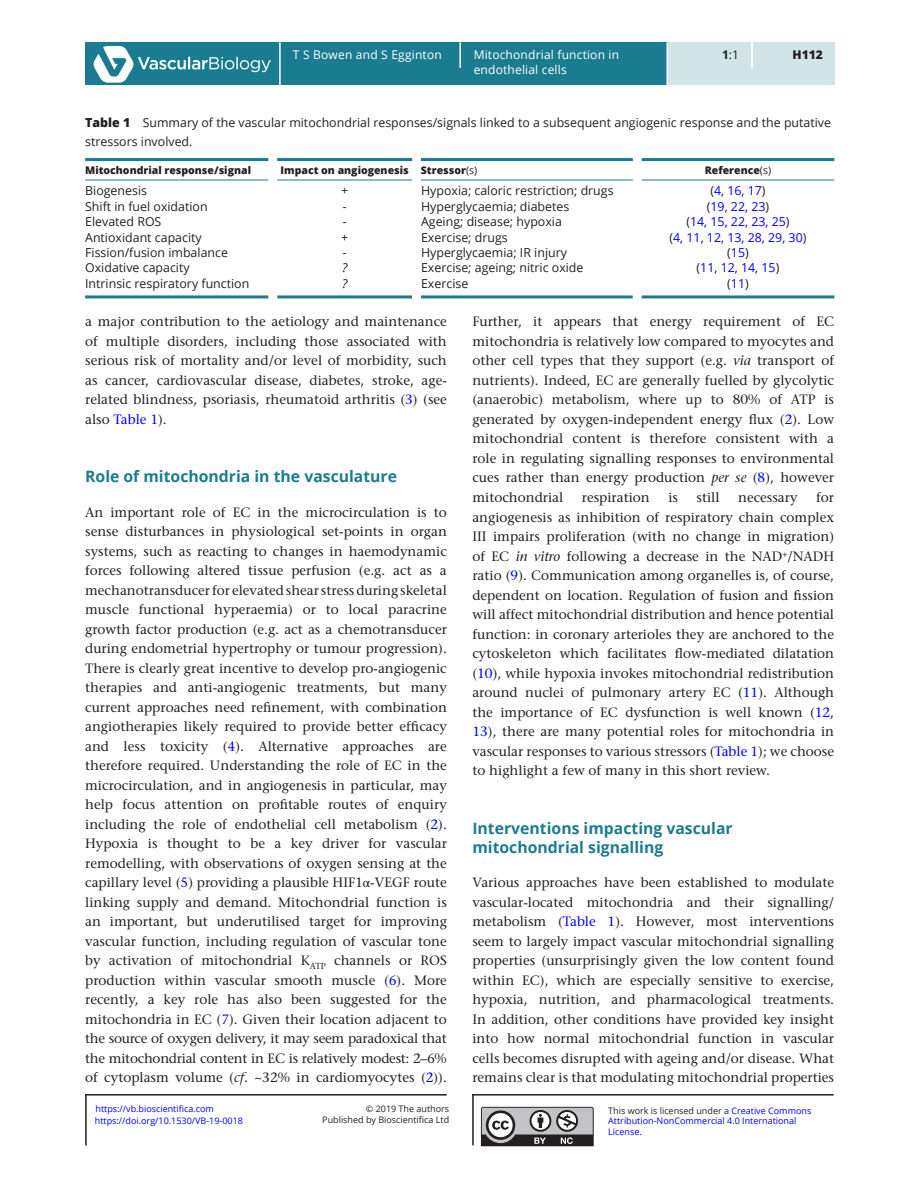
<style>
.page{position:relative;width:919px;height:1187px;background:#fff}
.page>*{position:absolute;margin:0;border:0;box-sizing:border-box;transform-origin:0 0}
.t1{font:700 15.75px/19.5px "Open Sans";color:#1b7b91}
.TXT{font:500 13.5px/19.5px "Stone Serif Std";color:#231f20;text-align:justify}
.TB{font:12.3px "Open Sans";color:#231f20}
.TC{font:12.3px/19.5px "Open Sans";color:#231f20}
.TB-2{font:12.3px "Open Sans";color:#00f}
.TB_Bot_Rule{font:12.3px "Open Sans";color:#231f20}
.TB-3{font:italic 12.3px "Open Sans";color:#231f20}
.TB_Bot_Rule-2{font:italic 12.3px "Open Sans";color:#231f20}
.t2{font:12px/14.7px "Open Sans";letter-spacing:.015em;color:#fff}
.t3{font:800 12px "Open Sans";color:#231f20}
.t4{font:12px "Open Sans";color:#231f20}
.TCH{font:800 10.5px "Open Sans";color:#231f20}
.t5{font:9px/10.5px "Open Sans";color:#00f}
.t6{font:9px/11.2px "Open Sans";color:#231f20;text-align:right}
.s1{font-weight:700}
.s2{font-weight:800}
.s3{font-weight:400}
.s4{color:#231f20}
.s5{color:#00f}
.s6{font-family:"STIX General";font-weight:400}
.s7{font-style:italic}
</style>
<div class="page">
<div style="left:85px;top:42px;width:749px;height:43px;background:#1b7b91"></div>
<hr style="left:666px;top:42px;width:2px;height:43px;background:#fff">
<hr style="left:279px;top:42px;width:1px;height:43px;background:#fff">
<hr style="left:459px;top:42px;width:2px;height:26px;background:#fff">
<div style="left:668px;top:42px;width:166px;height:43px;background:#d1e5e9"></div>
<hr style="left:750px;top:43px;width:2px;height:25px;background:#fff">
<img style="left:93px;top:46px;width:177px;height:37px">
<hr style="left:85px;top:158px;width:183px;height:3px;background:#1b7b91">
<hr style="left:85px;top:180px;width:183px;height:1px;background:#1b7b91">
<hr style="left:277px;top:158px;width:135px;height:3px;background:#1b7b91">
<hr style="left:277px;top:180px;width:135px;height:1px;background:#1b7b91">
<hr style="left:421px;top:158px;width:211px;height:3px;background:#1b7b91">
<hr style="left:421px;top:180px;width:211px;height:1px;background:#1b7b91">
<hr style="left:641px;top:158px;width:193px;height:3px;background:#1b7b91">
<hr style="left:641px;top:180px;width:193px;height:1px;background:#1b7b91">
<hr style="left:85px;top:295px;width:183px;height:3px;background:#1b7b91">
<hr style="left:277px;top:295px;width:135px;height:3px;background:#1b7b91">
<hr style="left:421px;top:295px;width:211px;height:3px;background:#1b7b91">
<hr style="left:641px;top:295px;width:193px;height:3px;background:#1b7b91">
<svg style="left:481px;top:1106px;width:112px;height:40px;background:#8c8b8c"></svg>
<hr style="left:85px;top:1093px;width:361px;height:2px;background:#231f20">
<hr style="left:472px;top:1093px;width:361px;height:2px;background:#231f20">
<hr style="left:472px;top:1093px;width:1px;height:52px;background:#231f20">
<hr style="left:85px;top:1093px;width:2px;height:52px;background:#231f20">
<p class="t2" style="left:293px;top:47px;width:150px">T S Bowen and S Egginton</p>
<p class="t2" style="left:473px;top:47px;width:147px">Mitochondrial function in endothelial cells</p>
<p class="t4" style="left:722px;top:47px;width:18px"><span class="s1">1</span>:1</p>
<p class="t3" style="left:792px;top:46px;width:32px">H112</p>
<p class="TC" style="left:85px;top:112px;width:747px"><span class="s2">Table 1</span> Summary of the vascular mitochondrial responses/signals linked to a subsequent angiogenic response and the putative stressors involved.</p>
<p class="TCH" style="left:85px;top:162px;width:167px">Mitochondrial response/signal</p>
<p class="TCH" style="left:280px;top:162px;width:130px">Impact on angiogenesis</p>
<p class="TCH" style="left:421px;top:162px;width:58px">Stressor<span class="s3">(s)</span></p>
<p class="TCH" style="left:704px;top:162px;width:68px">Reference<span class="s3">(s)</span></p>
<p class="TB" style="left:85px;top:182px;width:63px">Biogenesis</p>
<p class="TB-3" style="left:341px;top:182px;width:8px">+</p>
<p class="TB" style="left:421px;top:182px;width:194px">Hypoxia; caloric restriction; drugs</p>
<p class="TB-2" style="left:710px;top:182px;width:57px"><span class="s4">(</span>4, 16, 17<span class="s4">)</span></p>
<p class="TB" style="left:85px;top:198px;width:124px">Shift in fuel oxidation</p>
<p class="TB-3" style="left:343px;top:198px;width:5px">-</p>
<p class="TB" style="left:421px;top:198px;width:150px">Hyperglycaemia; diabetes</p>
<p class="TB-2" style="left:706px;top:198px;width:64px"><span class="s4">(</span>19, 22, 23<span class="s4">)</span></p>
<p class="TB" style="left:85px;top:213px;width:78px">Elevated ROS</p>
<p class="TB-3" style="left:343px;top:213px;width:5px">-</p>
<p class="TB" style="left:421px;top:213px;width:142px">Ageing; disease; hypoxia</p>
<p class="TB-2" style="left:686px;top:213px;width:105px"><span class="s4">(</span>14, 15, 22, 23, 25<span class="s4">)</span></p>
<p class="TB" style="left:85px;top:228px;width:118px">Antioxidant capacity</p>
<p class="TB-3" style="left:341px;top:228px;width:8px">+</p>
<p class="TB" style="left:421px;top:228px;width:88px">Exercise; drugs</p>
<p class="TB-2" style="left:669px;top:228px;width:138px"><span class="s4">(</span>4, 11, 12, 13, 28, 29, 30<span class="s4">)</span></p>
<p class="TB" style="left:85px;top:244px;width:144px">Fission/fusion imbalance</p>
<p class="TB-3" style="left:343px;top:244px;width:5px">-</p>
<p class="TB" style="left:421px;top:244px;width:147px">Hyperglycaemia; IR injury</p>
<p class="TB" style="left:727px;top:244px;width:23px">(<span class="s5">15</span>)</p>
<p class="TB" style="left:85px;top:259px;width:106px">Oxidative capacity</p>
<p class="TB-3" style="left:342px;top:259px;width:7px">?</p>
<p class="TB" style="left:421px;top:259px;width:164px">Exercise; ageing; nitric oxide</p>
<p class="TB-2" style="left:696px;top:259px;width:84px"><span class="s4">(</span>11, 12, 14, 15<span class="s4">)</span></p>
<p class="TB_Bot_Rule" style="left:85px;top:275px;width:166px">Intrinsic respiratory function</p>
<p class="TB_Bot_Rule-2" style="left:342px;top:275px;width:7px">?</p>
<p class="TB_Bot_Rule" style="left:421px;top:275px;width:49px">Exercise</p>
<p class="TB_Bot_Rule" style="left:727px;top:275px;width:23px">(<span class="s5">11</span>)</p>
<p class="TXT" style="left:85px;top:312px;width:363px">a major contribution to the aetiology and maintenance of multiple disorders, including those associated with serious risk of mortality and/or level of morbidity, such as cancer, cardiovascular disease, diabetes, stroke, age&shy;related blindness, psoriasis, rheumatoid arthritis (<span class="s5">3</span>) (see also <span class="s5">Table 1</span>).</p>
<h1 class="t1" style="left:85px;top:466px;width:313px">Role of mitochondria in the vasculature</h1>
<p class="TXT" style="left:85px;top:502px;width:363px">An important role of EC in the microcirculation is to sense disturbances in physiological set-points in organ systems, such as reacting to changes in haemodynamic forces following altered tissue perfusion (e.g. act as a mechanotransducer for elevated shear stress during skeletal muscle functional hyperaemia) or to local paracrine growth factor production (e.g. act as a chemotransducer during endometrial hypertrophy or tumour progression).<br>There is clearly great incentive to develop pro-angiogenic therapies and anti-angiogenic treatments, but many current approaches need refinement, with combination angiotherapies likely required to provide better efficacy and less toxicity (<span class="s5">4</span>). Alternative approaches are therefore required. Understanding the role of EC in the microcirculation, and in angiogenesis in particular, may help focus attention on profitable routes of enquiry including the role of endothelial cell metabolism (<span class="s5">2</span>).<br>Hypoxia is thought to be a key driver for vascular remodelling, with observations of oxygen sensing at the capillary level (<span class="s5">5</span>) providing a plausible HIF1<span class="s6">α</span>-VEGF route linking supply and demand. Mitochondrial function is an important, but underutilised target for improving vascular function, including regulation of vascular tone by activation of mitochondrial K<sub>ATP</sub> channels or ROS production within vascular smooth muscle (<span class="s5">6</span>). More recently, a key role has also been suggested for the mitochondria in EC (<span class="s5">7</span>). Given their location adjacent to the source of oxygen delivery, it may seem paradoxical that the mitochondrial content in EC is relatively modest: 2–6% of cytoplasm volume (<span class="s7">cf</span>. ~32% in cardiomyocytes (<span class="s5">2</span>)).</p>
<p class="t5" style="left:95px;top:1103px;width:120px">https://vb.bioscientifica.com</p>
<p class="t6" style="left:322px;top:1102px;width:128px">© 2019 The authors<br>Published by Bioscientifica Ltd</p>
<p class="t5" style="left:95px;top:1114px;width:150px">https://doi.org/10.1530/VB-19-0018</p>
<p class="TXT" style="left:472px;top:312px;width:363px">Further, it appears that energy requirement of EC mitochondria is relatively low compared to myocytes and other cell types that they support (e.g. <span class="s7">via</span> transport of nutrients). Indeed, EC are generally fuelled by glycolytic (anaerobic) metabolism, where up to 80% of ATP is generated by oxygen-independent energy flux (<span class="s5">2</span>). Low mitochondrial content is therefore consistent with a role in regulating signalling responses to environmental cues rather than energy production <span class="s7">per se</span> (<span class="s5">8</span>), however mitochondrial</p>
<p class="TXT" style="left:472px;top:487px;width:363px;text-indent:344px">for angiogenesis as inhibition of respiratory chain complex III impairs proliferation (with no change in migration) of EC <span class="s7">in vitro</span> following a decrease in the NAD<sup>+</sup>/NADH ratio (<span class="s5">9</span>). Communication among organelles is, of course, dependent on location. Regulation of fusion and fission will affect mitochondrial distribution and hence potential function: in coronary arterioles they are anchored to the cytoskeleton which facilitates flow-mediated dilatation (<span class="s5">10</span>), while hypoxia invokes mitochondrial redistribution around nuclei of pulmonary artery EC (<span class="s5">11</span>). Although the importance of EC dysfunction is well known (<span class="s5">12, 13</span>), there are many potential roles for mitochondria in vascular responses to various stressors (<span class="s5">Table 1</span>); we choose to highlight a few of many in this short review.</p>
<p class="TXT" style="left:582px;top:487px;width:69px">respiration</p>
<p class="TXT" style="left:668px;top:487px;width:11px">is</p>
<p class="TXT" style="left:696px;top:487px;width:25px">still</p>
<p class="TXT" style="left:738px;top:487px;width:61px">necessary</p>
<h1 class="t1" style="left:472px;top:817px;width:262px">Interventions impacting vascular mitochondrial signalling</h1>
<p class="TXT" style="left:472px;top:872px;width:363px">Various approaches have been established to modulate vascular-located mitochondria and their signalling/ metabolism (<span class="s5">Table 1</span>). However, most interventions seem to largely impact vascular mitochondrial signalling properties (unsurprisingly given the low content found within EC), which are especially sensitive to exercise, hypoxia, nutrition, and pharmacological treatments.<br>In addition, other conditions have provided key insight into how normal mitochondrial function in vascular cells becomes disrupted with ageing and/or disease. What remains clear is that modulating mitochondrial properties</p>
<p class="t5" style="left:608px;top:1104px;width:204px"><span class="s4">This work is licensed under a</span> Creative Commons<br>Attribution-NonCommercial 4.0 International<br>License.</p>
</div>
